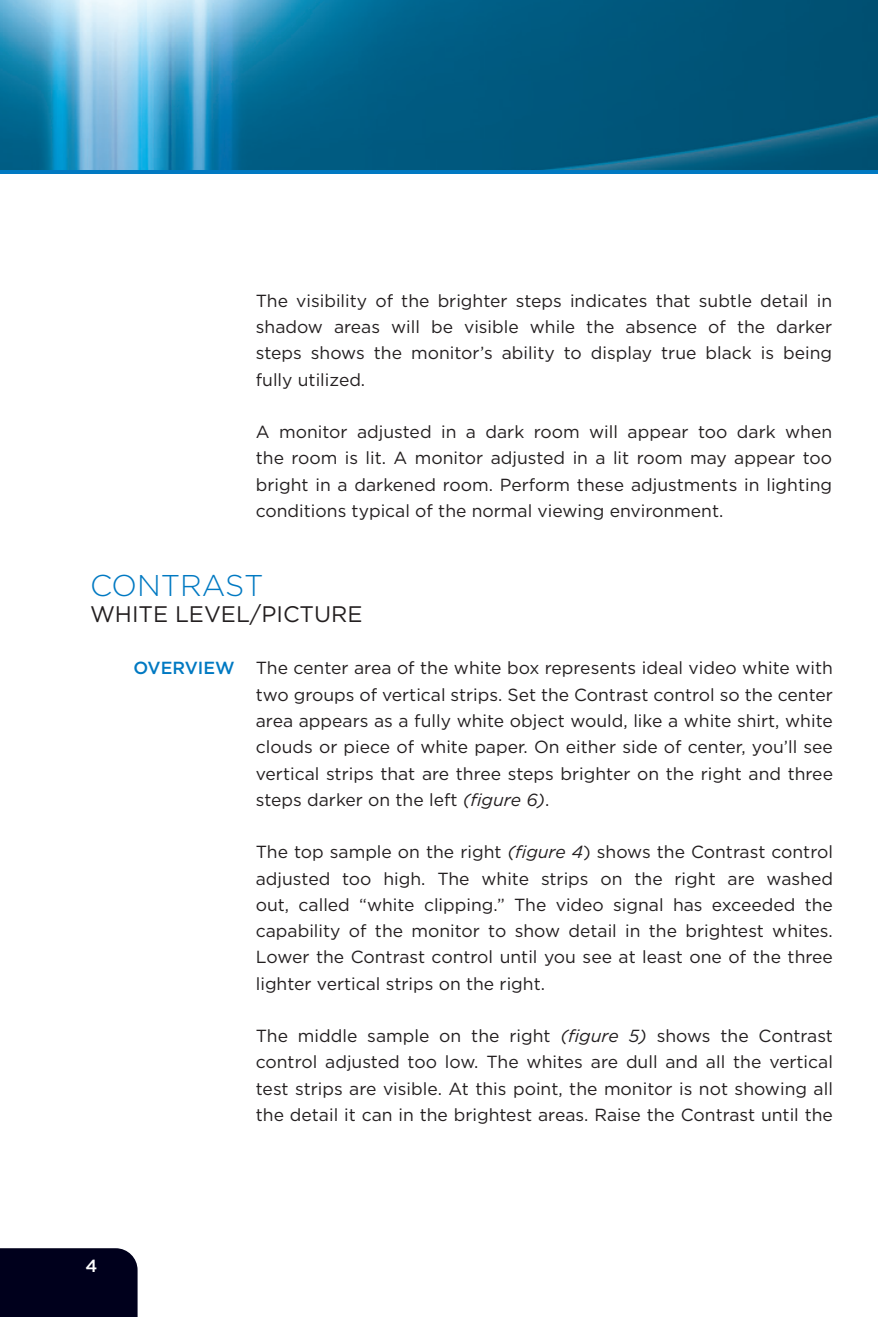
<style>
.page{position:relative;width:878px;height:1317px;background:#fff}
.page>*{position:absolute;margin:0;border:0;box-sizing:border-box;transform-origin:0 0}
.t1{font:300 30px "Gotham";letter-spacing:-.015em;color:#0079c2}
.t2{font:22.5px "Gotham";color:#231f20}
.t3{font:17.5px/26.2px "Gotham";color:#231f20;text-align:justify}
.t4{font:500 17.5px "Gotham";color:#0079c2}
.t5{font:500 17.5px "Gotham";color:#fff}
.s1{font-style:italic}
</style>
<div class="page">
<img style="left:0;top:0;width:878px;height:170px">
<hr style="left:0;top:170px;width:878px;height:3px;background:#0079c2">
<div style="left:0;top:1248px;width:138px;height:68px;background:#00001c"></div>
<p class="t3" style="left:256px;top:287px;width:578px">The visibility of the brighter steps indicates that subtle detail in shadow areas will be visible while the absence of the darker steps shows the monitor’s ability to display true black is being fully utilized.</p>
<p class="t3" style="left:256px;top:418px;width:578px">A monitor adjusted in a dark room will appear too dark when the room is lit. A monitor adjusted in a lit room may appear too bright in a darkened room. Perform these adjustments in lighting conditions typical of the normal viewing environment.</p>
<h1 class="t1" style="left:90px;top:568px;width:175px">CON TRAST</h1>
<p class="t2" style="left:90px;top:601px;width:274px">WHITE LEVEL/PICTURE</p>
<p class="t3" style="left:256px;top:654px;width:578px">The center area of the white box represents ideal video white with two groups of vertical strips. Set the Contrast control so the center area appears as a fully white object would, like a white shirt, white clouds or piece of white paper. On either side of center, you’ll see vertical strips that are three steps brighter on the right and three steps darker on the left <span class="s1">(figure 6)</span>.</p>
<p class="t3" style="left:256px;top:838px;width:578px">The top sample on the right <span class="s1">(figure 4</span>) shows the Contrast control adjusted too high. The white strips on the right are washed out, called “white clipping.” The video signal has exceeded the capability of the monitor to show detail in the brightest whites.<br>Lower the Contrast control until you see at least one of the three lighter vertical strips on the right.</p>
<p class="t3" style="left:256px;top:1022px;width:578px">The middle sample on the right <span class="s1">(figure 5)</span> shows the Contrast control adjusted too low. The whites are dull and all the vertical test strips are visible. At this point, the monitor is not showing all the detail it can in the brightest areas. Raise the Contrast until the</p>
<p class="t4" style="left:133px;top:658px;width:27px">OVERVIE</p>
<p class="t4" style="left:215px;top:658px;width:21px">W</p>
<p class="t5" style="left:85px;top:1255px;width:13px">4</p>
</div>
